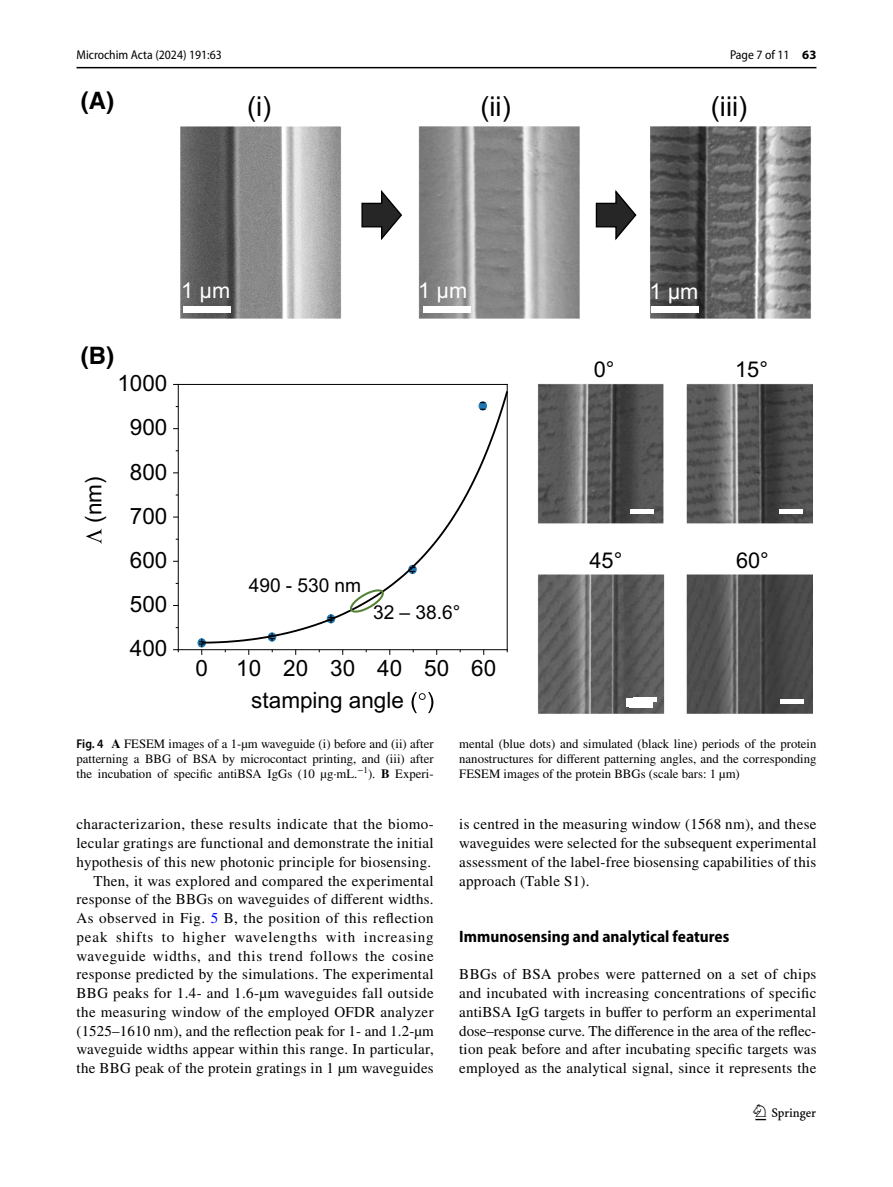
<style>
.page{position:relative;width:893px;height:1187px;background:#fff}
.page>*{position:absolute;margin:0;border:0;box-sizing:border-box;transform-origin:0 0}
.t1{font:27.3px "Arial 2";color:#000}
.t2{font:24px "Helvetica Bold 3";color:#000}
.t3{font:22.5px "Arial 2";color:#000}
.t4{font:22.5px "Springnew Regular 3";color:#000}
.t5{font:21.9px "Arial 2";color:#fff}
.t6{font:21.75px "Arial 2";color:#000}
.t7{font:21.75px "Arial 2";color:#fff}
.t8{font:19.2px "Arial 2";color:#000}
.t9{font:700 semi-condensed 16.5px "Myriad Pro";color:#000}
.t10{font:15px/18.8px "STIX";letter-spacing:.02em;color:#000;text-align:justify}
.t11{font:12.75px/15px "STIX";color:#000;text-align:justify}
.t12{font:semi-condensed 12.75px "Myriad Pro";color:#000}
.s1{font-weight:700;font-stretch:normal}
.s2{font-family:"Myriad Pro";font-weight:600;font-stretch:semi-condensed}
.s3{font-weight:700}
.s4{color:#00f}
</style>
<div class="page">
<hr style="left:77px;top:67px;width:739px;height:1px;background:#000">
<img style="left:181px;top:127px;width:631px;height:586px">
<div style="left:198px;top:638px;width:8px;height:9px;border:1px solid #1f78b4;border-radius:50%"></div>
<hr style="left:178px;top:649px;width:329px;height:1px;background:#000">
<svg style="left:199px;top:638px;width:5px;height:16px"></svg>
<hr style="left:178px;top:384px;width:329px;height:1px;background:#000">
<hr style="left:178px;top:384px;width:1px;height:265px;background:#000">
<svg style="left:173px;top:649px;width:6px;height:3px"></svg>
<hr style="left:507px;top:384px;width:1px;height:265px;background:#000">
<svg style="left:200px;top:389px;width:307px;height:255px"></svg>
<div style="left:184px;top:307px;width:47px;height:6px;background:#fff"></div>
<svg style="left:361px;top:190px;width:41px;height:50px"></svg>
<svg style="left:596px;top:190px;width:40px;height:50px"></svg>
<div style="left:423px;top:307px;width:48px;height:6px;background:#fff"></div>
<div style="left:651px;top:307px;width:48px;height:6px;background:#fff"></div>
<div style="left:630px;top:509px;width:24px;height:5px;background:#fff"></div>
<div style="left:779px;top:509px;width:24px;height:5px;background:#fff"></div>
<div style="left:629px;top:699px;width:24px;height:8px;background:#fff"></div>
<hr style="left:780px;top:699px;width:24px;height:4px;background:#fff">
<div style="left:626px;top:698px;width:23px;height:8px;background:#fff"></div>
<hr style="left:633px;top:697px;width:24px;height:4px;background:#fff">
<svg style="left:350px;top:589px;width:34px;height:23px"></svg>
<svg style="left:86px;top:529px;width:15px;height:14px"></svg>
<svg style="left:412px;top:692px;width:21px;height:21px"></svg>
<p class="t12" style="left:77px;top:48px;width:147px">Microchim Acta (2024) 191:63</p>
<p class="t12" style="left:730px;top:48px;width:88px">Page 7 of 11 <span class="s1">63</span></p>
<h2 class="t2" style="left:81px;top:86px;width:35px">(A)</h2>
<h1 class="t1" style="left:247px;top:91px;width:26px">(i)</h1>
<h1 class="t1" style="left:480px;top:91px;width:32px">(ii)</h1>
<h1 class="t1" style="left:711px;top:91px;width:38px">(iii)</h1>
<h3 class="t7" style="left:181px;top:277px;width:50px">1 µm</h3>
<h3 class="t7" style="left:418px;top:278px;width:50px">1 µm</h3>
<h3 class="t5" style="left:649px;top:278px;width:50px">1 µm</h3>
<h2 class="t2" style="left:81px;top:341px;width:35px">(B)</h2>
<h3 class="t3" style="left:117px;top:370px;width:52px">1000</h3>
<h3 class="t3" style="left:80px;top:523px;width:48px;rotate:-90deg">mn ( )</h3>
<h3 class="t3" style="left:130px;top:414px;width:39px">900</h3>
<h3 class="t3" style="left:130px;top:458px;width:39px">800</h3>
<h3 class="t3" style="left:130px;top:503px;width:39px">700</h3>
<h3 class="t3" style="left:130px;top:547px;width:39px">600</h3>
<h3 class="t3" style="left:130px;top:591px;width:39px">500</h3>
<h3 class="t3" style="left:130px;top:635px;width:39px">400</h3>
<p class="t8" style="left:249px;top:574px;width:114px">490 - 530 nm</p>
<p class="t8" style="left:373px;top:601px;width:89px">32 – 38.6°</p>
<h3 class="t3" style="left:196px;top:655px;width:14px">0</h3>
<h3 class="t3" style="left:236px;top:655px;width:262px">10 20 30 40 50 60</h3>
<h3 class="t3" style="left:251px;top:687px;width:154px">stamping angle</h3>
<h3 class="t6" style="left:594px;top:356px;width:22px">0°</h3>
<h3 class="t6" style="left:735px;top:356px;width:34px">15°</h3>
<h3 class="t6" style="left:589px;top:547px;width:34px">45°</h3>
<h3 class="t6" style="left:736px;top:547px;width:34px">60°</h3>
<p class="t11" style="left:77px;top:736px;width:359px"><span class="s2">Fig. 4</span> <span class="s3">A</span> FESEM images of a 1-µm waveguide (i) before and (ii) after patterning a BBG of BSA by microcontact printing, and (iii) after the incubation of specific antiBSA IgGs (10 µg·mL.<sup>−1</sup>). <span class="s3">B</span> Experi-</p>
<p class="t11" style="left:459px;top:736px;width:359px">mental (blue dots) and simulated (black line) periods of the protein nanostructures for different patterning angles, and the corresponding FESEM images of the protein BBGs (scale bars: 1 µm)</p>
<p class="t10" style="left:77px;top:815px;width:359px;text-align:right">characterizarion, these results indicate that the biomo&shy;lecular gratings are functional and demonstrate the initial hypothesis of this new photonic principle for biosensing.<br>Then, it was explored and compared the experimental response of the BBGs on waveguides of different widths.<br>As observed in Fig. <span class="s4">5</span> B, the position of this reflection peak shifts to higher wavelengths with increasing waveguide widths, and this trend follows the cosine response predicted by the simulations. The experimental BBG peaks for 1.4- and 1.6-µm waveguides fall outside the measuring window of the employed OFDR analyzer (1525–1610 nm), and the reflection peak for 1- and 1.2-µm waveguide widths appear within this range. In particular, the BBG peak of the protein gratings in 1 µm waveguides</p>
<p class="t10" style="left:459px;top:815px;width:359px">is centred in the measuring window (1568 nm), and these waveguides were selected for the subsequent experimental assessment of the label-free biosensing capabilities of this approach (Table S1).</p>
<p class="t9" style="left:459px;top:927px;width:272px">Immunosensing and analytical features</p>
<p class="t10" style="left:459px;top:965px;width:359px">BBGs of BSA probes were patterned on a set of chips and incubated with increasing concentrations of specific antiBSA IgG targets in buffer to perform an experimental dose–response curve. The difference in the area of the reflec&shy;tion peak before and after incubating specific targets was employed as the analytical signal, since it represents the</p>
<h3 class="t4" style="left:755px;top:1104px;width:62px">1 3</h3>
</div>
